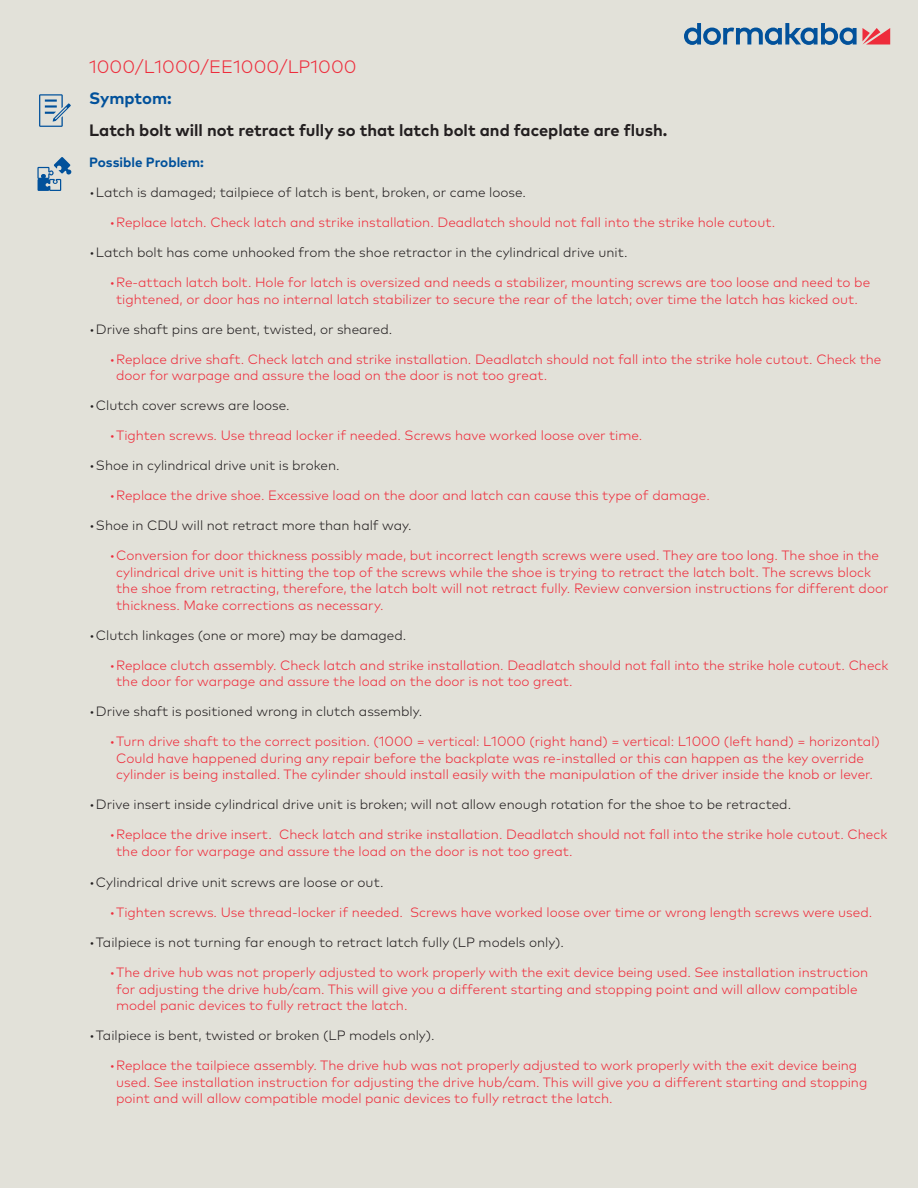
<style>
.page{position:relative;width:918px;height:1188px;background:#e2e1d9}
.page>*{position:absolute;margin:0;border:0;box-sizing:border-box;transform-origin:0 0}
.Body_Text_9pt_12pt_p{font:300 18px "Mark Pro";color:#ee2c3b}
.Body_Text_9pt_12pt_p-2{font:700 16.5px "Mark Pro";color:#231f20}
.Body_Text_9pt_12pt_p-3{font:700 16.5px "Mark Pro";color:#01519b}
.t1{font:300 13.5px/16.5px "Mark Pro";color:#ee2c3b}
.t2{font:300 13.5px "Mark Pro";color:#231f20}
.Body_Text_9pt_12pt_p-4{font:700 13.5px "Mark Pro";color:#01519b}
</style>
<div class="page">
<svg style="left:37px;top:157px;width:35px;height:34px"></svg>
<svg style="left:39px;top:94px;width:32px;height:33px"></svg>
<svg style="left:684px;top:23px;width:206px;height:22px"></svg>
<p class="Body_Text_9pt_12pt_p" style="left:89px;top:53px;width:269px">1000/L1000/EE1000/LP1000</p>
<p class="Body_Text_9pt_12pt_p-3" style="left:89px;top:86px;width:84px">Symptom:</p>
<p class="Body_Text_9pt_12pt_p-2" style="left:89px;top:117px;width:580px">Latch bolt will not retract fully so that latch bolt and faceplate are flush.</p>
<p class="Body_Text_9pt_12pt_p-4" style="left:89px;top:152px;width:116px">Possible Problem:</p>
<p class="t2" style="left:89px;top:182px;width:438px">•Latch is damaged; tailpiece of latch is bent, broken, or came loose.</p>
<p class="t1" style="left:109px;top:213px;width:667px">•Replace latch. Check latch and strike installation. Deadlatch should not fall into the strike hole cutout.</p>
<p class="t2" style="left:89px;top:242px;width:540px">•Latch bolt has come unhooked from the shoe retractor in the cylindrical drive unit.</p>
<p class="t1" style="left:109px;top:273px;width:762px;text-align:center">•Re-attach latch bolt. Hole for latch is oversized and needs a stabilizer, mounting screws are too loose and need to be tightened, or door has no internal latch stabilizer to secure the rear of the latch; over time the latch has kicked out.</p>
<p class="t2" style="left:89px;top:319px;width:305px">•Drive shaft pins are bent, twisted, or sheared.</p>
<p class="t1" style="left:116px;top:350px;width:767px;text-indent:-7px">•Replace drive shaft. Check latch and strike installation. Deadlatch should not fall into the strike hole cutout. Check the door for warpage and assure the load on the door is not too great.</p>
<p class="t2" style="left:89px;top:395px;width:202px">•Clutch cover screws are loose.</p>
<p class="t1" style="left:109px;top:426px;width:534px">•Tighten screws. Use thread locker if needed. Screws have worked loose over time.</p>
<p class="t2" style="left:89px;top:455px;width:252px">•Shoe in cylindrical drive unit is broken.</p>
<p class="t1" style="left:109px;top:486px;width:602px">•Replace the drive shoe. Excessive load on the door and latch can cause this type of damage.</p>
<p class="t2" style="left:89px;top:515px;width:324px">•Shoe in CDU will not retract more than half way.</p>
<p class="t1" style="left:116px;top:546px;width:774px;text-indent:-7px">•Conversion for door thickness possibly made, but incorrect length screws were used. They are too long. The shoe in the cylindrical drive unit is hitting the top of the screws while the shoe is trying to retract the latch bolt. The screws block the shoe from retracting, therefore, the latch bolt will not retract fully. Review conversion instructions for different door thickness. Make corrections as necessary.</p>
<p class="t2" style="left:89px;top:625px;width:319px">•Clutch linkages (one or more) may be damaged.</p>
<p class="t1" style="left:116px;top:656px;width:774px;text-indent:-7px">•Replace clutch assembly. Check latch and strike installation. Deadlatch should not fall into the strike hole cutout. Check the door for warpage and assure the load on the door is not too great.</p>
<p class="t2" style="left:89px;top:701px;width:335px">•Drive shaft is positioned wrong in clutch assembly.</p>
<p class="t1" style="left:116px;top:732px;width:765px;text-indent:-7px">•Turn drive shaft to the correct position. (1000 = vertical: L1000 (right hand) = vertical: L1000 (left hand) = horizontal)<br>Could have happened during any repair before the backplate was re-installed or this can happen as the key override cylinder is being installed. The cylinder should install easily with the manipulation of the driver inside the knob or lever.</p>
<p class="t2" style="left:89px;top:794px;width:704px">•Drive insert inside cylindrical drive unit is broken; will not allow enough rotation for the shoe to be retracted.</p>
<p class="t1" style="left:116px;top:825px;width:773px;text-indent:-7px">•Replace the drive insert. Check latch and strike installation. Deadlatch should not fall into the strike hole cutout. Check the door for warpage and assure the load on the door is not too great.</p>
<p class="t2" style="left:89px;top:872px;width:296px">•Cylindrical drive unit screws are loose or out.</p>
<p class="t1" style="left:109px;top:903px;width:764px">•Tighten screws. Use thread-locker if needed. Screws have worked loose over time or wrong length screws were used.</p>
<p class="t2" style="left:89px;top:932px;width:476px">•Tailpiece is not turning far enough to retract latch fully (LP models only).</p>
<p class="t1" style="left:116px;top:963px;width:754px;text-indent:-7px">•The drive hub was not properly adjusted to work properly with the exit device being used. See installation instruction for adjusting the drive hub/cam. This will give you a different starting and stopping point and will allow compatible model panic devices to fully retract the latch.</p>
<p class="t2" style="left:89px;top:1025px;width:347px">•Tailpiece is bent, twisted or broken (LP models only).</p>
<p class="t1" style="left:116px;top:1056px;width:753px;text-indent:-7px">•Replace the tailpiece assembly. The drive hub was not properly adjusted to work properly with the exit device being used. See installation instruction for adjusting the drive hub/cam. This will give you a different starting and stopping point and will allow compatible model panic devices to fully retract the latch.</p>
</div>
